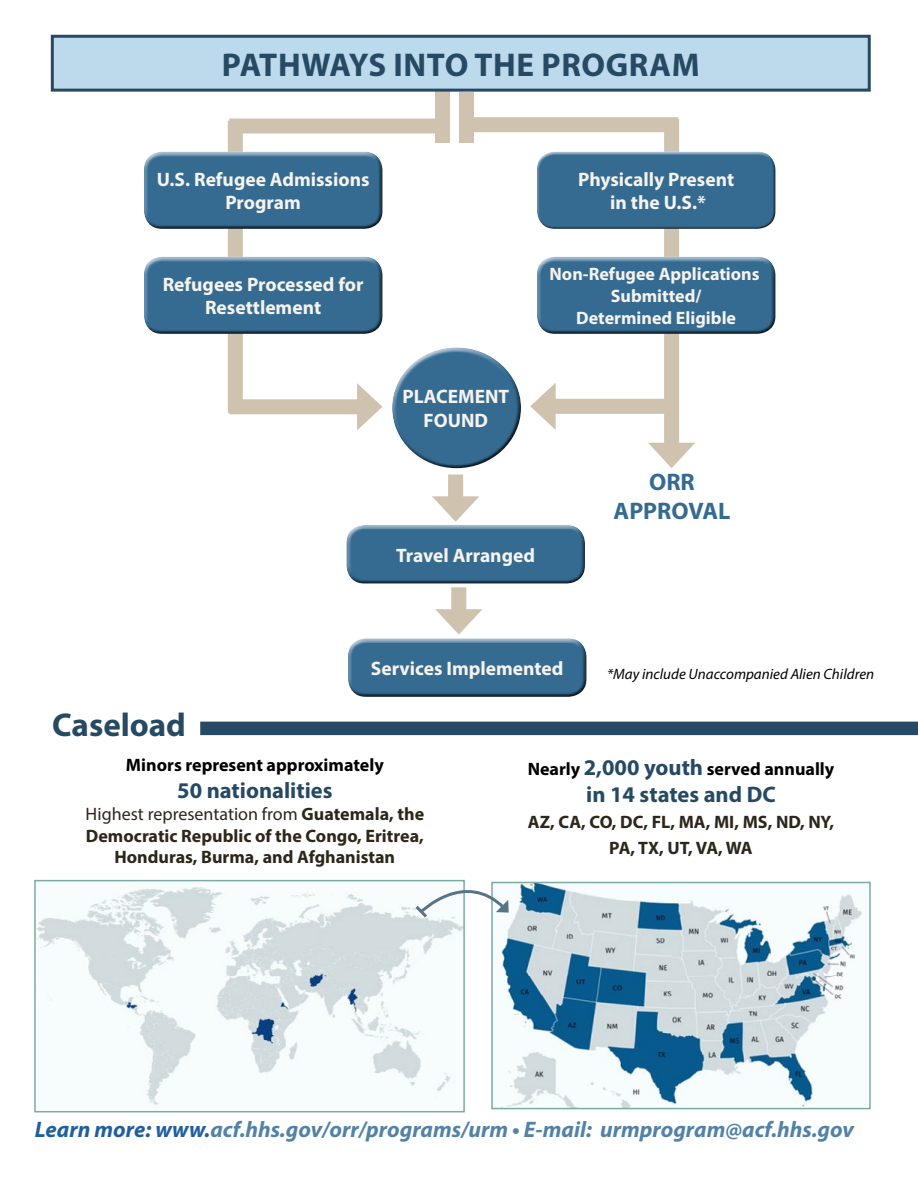
<style>
.page{position:relative;width:918px;height:1188px;background:#fff}
.page>*{position:absolute;margin:0;border:0;box-sizing:border-box;transform-origin:0 0}
.t1{font:700 33px "Myriad Pro";letter-spacing:.02em;color:#264a64}
.t2{font:700 33px "Myriad Pro";color:#264a64}
.t3{font:700 24px/28.8px "Myriad Pro";color:#356b91;text-align:center}
.t4{font:italic 700 22.5px "Myriad Pro";color:#5282a6}
.t5{font:700 22.5px "Myriad Pro";color:#264a64}
.t6{font:700 19.5px/23.4px "Myriad Pro";color:#f6f3ee;text-align:center}
.t7{font:700 18px/21.6px "Myriad Pro";color:#2d261a;text-align:center}
.t8{font:700 18px "Myriad Pro";color:#000}
.t9{font:700 18px/21.6px "Myriad Pro";color:#f6f3ee;text-align:center}
.t10{font:italic 15px "Myriad Pro";color:#000}
.s1{font-weight:400}
.s2{font-size:22.5px;color:#264a64}
.s3{color:#215e9e}
</style>
<div class="page">
<div style="left:435px;top:89px;width:15px;height:54px;background:#cfc2af"></div>
<div style="left:52px;top:36px;width:817px;height:54px;background:#bdd9ec"></div>
<div style="left:51px;top:35px;width:820px;height:57px;border:3px solid #264a64"></div>
<div style="left:200px;top:722px;width:718px;height:13px;background:#264a64"></div>
<div style="left:451px;top:587px;width:15px;height:32px;background:#cfc2af"></div>
<svg style="left:435px;top:609px;width:47px;height:24px"></svg>
<div style="left:448px;top:475px;width:15px;height:31px;background:#cfc2af"></div>
<svg style="left:432px;top:496px;width:47px;height:24px"></svg>
<div style="left:228px;top:121px;width:15px;height:292px;background:#cfc2af"></div>
<div style="left:664px;top:119px;width:15px;height:334px;background:#cfc2af"></div>
<svg style="left:648px;top:443px;width:47px;height:25px"></svg>
<div style="left:459px;top:92px;width:15px;height:51px;background:#cfc2af"></div>
<div style="left:229px;top:118px;width:206px;height:16px;background:#cfc2af"></div>
<div style="left:472px;top:117px;width:206px;height:15px;background:#cfc2af"></div>
<div style="left:139px;top:147px;width:245px;height:76px;background:#fff;opacity:.75"></div>
<div style="left:142px;top:156px;width:246px;height:75px;background:#000;opacity:.75"></div>
<div style="left:343px;top:633px;width:245px;height:58px;background:#fff;opacity:.75"></div>
<div style="left:346px;top:643px;width:246px;height:56px;background:#000;opacity:.75"></div>
<div style="left:341px;top:520px;width:245px;height:58px;background:#fff;opacity:.75"></div>
<div style="left:345px;top:529px;width:245px;height:57px;background:#000;opacity:.75"></div>
<div style="left:139px;top:252px;width:245px;height:76px;background:#fff;opacity:.75"></div>
<div style="left:142px;top:261px;width:246px;height:75px;background:#000;opacity:.75"></div>
<div style="left:533px;top:148px;width:243px;height:74px;background:#fff;opacity:.75"></div>
<div style="left:536px;top:157px;width:243px;height:74px;background:#000;opacity:.75"></div>
<div style="left:532px;top:252px;width:245px;height:76px;background:#fff;opacity:.75"></div>
<div style="left:535px;top:261px;width:246px;height:75px;background:#000;opacity:.75"></div>
<div style="left:387px;top:342px;width:130px;height:94px;background:#fff;opacity:.75"></div>
<div style="left:394px;top:368px;width:132px;height:102px;background:#000;opacity:.75"></div>
<div style="left:229px;top:399px;width:138px;height:15px;background:#cfc2af"></div>
<svg style="left:357px;top:383px;width:25px;height:47px"></svg>
<div style="left:546px;top:399px;width:126px;height:15px;background:#cfc2af"></div>
<svg style="left:530px;top:383px;width:26px;height:47px"></svg>
<img style="left:494px;top:885px;width:370px;height:221px">
<div style="left:491px;top:882px;width:380px;height:227px;border:2px solid #7daba3"></div>
<img style="left:37px;top:886px;width:425px;height:220px">
<div style="left:34px;top:880px;width:431px;height:232px;border:2px solid #7daba3"></div>
<svg style="left:412px;top:879px;width:97px;height:42px"></svg>
<h3 class="t1" style="left:222px;top:43px;width:479px">PATHWAYS INTO THE PROGRAM</h3>
<p class="t6" style="left:157px;top:167px;width:214px">U.S. Refugee Admissions<br>Program</p>
<p class="t6" style="left:163px;top:272px;width:202px">Refugees Processed for<br>Resettlement</p>
<p class="t6" style="left:578px;top:167px;width:158px">Physically Present in the U.S.*</p>
<p class="t9" style="left:550px;top:263px;width:212px">Non-Refugee Applications<br>Submitted/<br>Determined Eligible</p>
<p class="t6" style="left:402px;top:385px;width:108px">PLACEMENT<br>FOUND</p>
<p class="t6" style="left:396px;top:543px;width:140px">Travel Arranged</p>
<p class="t3" style="left:614px;top:467px;width:118px">ORR<br>APPROVAL</p>
<p class="t6" style="left:371px;top:656px;width:194px">Services Implemented</p>
<p class="t10" style="left:607px;top:665px;width:269px">*May include Unaccompanied Alien Children</p>
<h2 class="t2" style="left:52px;top:704px;width:135px">Caseload</h2>
<p class="t8" style="left:126px;top:753px;width:259px">Minors represent approximately</p>
<p class="t5" style="left:177px;top:776px;width:157px">50 nationalities</p>
<p class="t7" style="left:86px;top:802px;width:340px"><span class="s1">Highest representation from</span> Guatemala, the<br>Democratic Republic of the Congo, Eritrea,<br>Honduras, Burma, and Afghanistan</p>
<p class="t8" style="left:528px;top:757px;width:308px">Nearly <span class="s2">2,000 youth</span> served annually</p>
<p class="t5" style="left:586px;top:779px;width:191px">in 14 states and DC</p>
<p class="t7" style="left:528px;top:808px;width:308px;line-height:26.1px">AZ, CA, CO, DC, FL, MA, MI, MS, ND, NY,<br>PA, TX, UT, VA, WA</p>
<p class="t4" style="left:35px;top:1114px;width:821px"><span class="s3">Learn more: www.</span>acf.hhs.gov/orr/programs/urm • E-mail: urmprogram@acf.hhs.gov</p>
</div>
